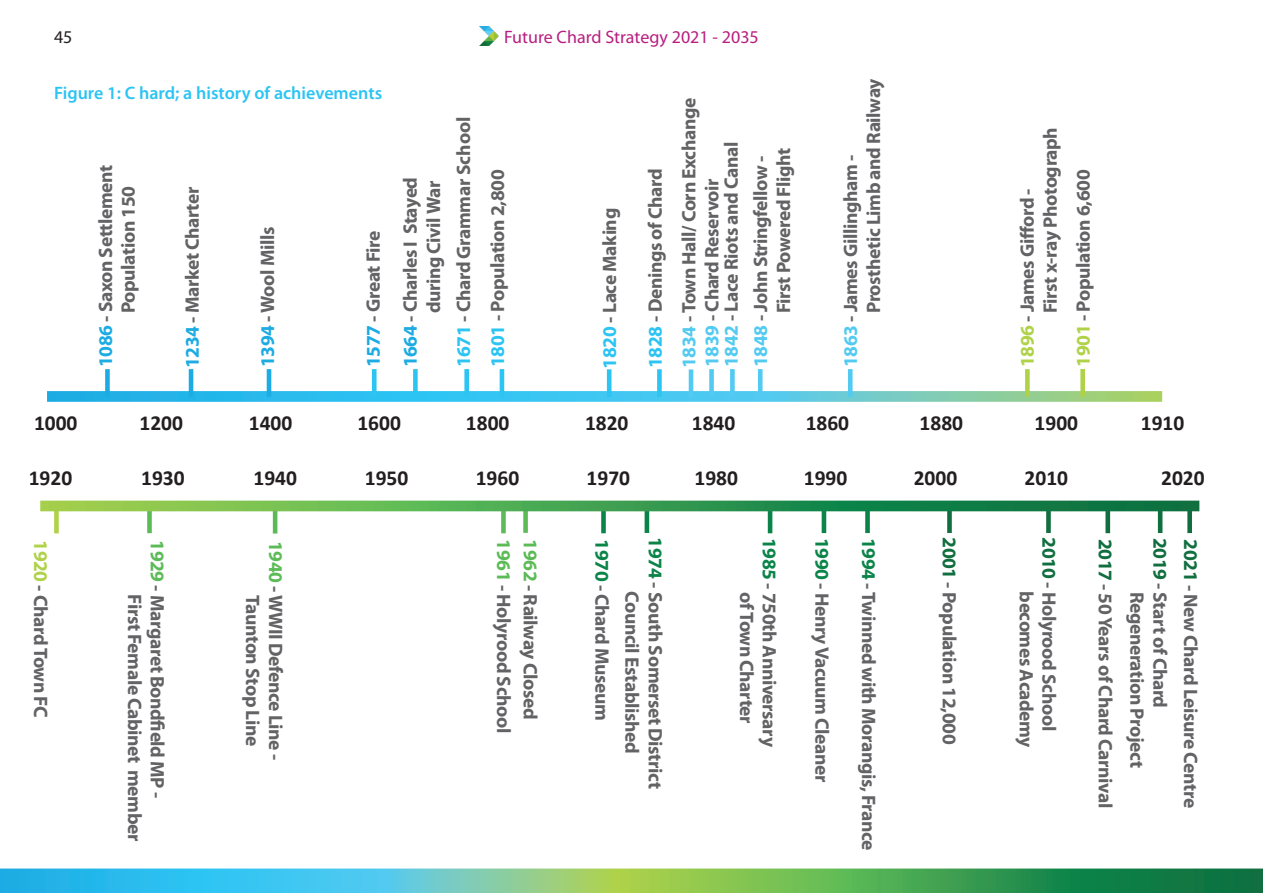
<style>
.page{position:relative;width:1263px;height:893px;background:#fff}
.page>*{position:absolute;margin:0;border:0;box-sizing:border-box;transform-origin:0 0}
.t1{font:700 21.45px "Calibri";color:#231f20}
.t2{font:700 19.5px/22.8px "Myriad Pro";letter-spacing:-.02em;color:#636366}
.t3{font:600 18px "Myriad Pro";color:#2bc4f3}
.t4{font:18px "Myriad Pro";color:#b81e7f}
.t5{font:18px "Myriad Pro";color:#231f20}
.s1{color:#1cabe2}
.s2{color:#2bc4f3}
.s3{color:#52caf1}
.s4{color:#afd249}
.s5{color:#5cbb57}
.s6{color:#0b8449}
.s7{color:#106e3f}
</style>
<div class="page">
<img style="left:480px;top:27px;width:19px;height:18px">
<div style="left:54px;top:506px;width:5px;height:27px;background:#afd249"></div>
<div style="left:147px;top:506px;width:5px;height:27px;background:#5cbb57"></div>
<hr style="left:273px;top:506px;width:4px;height:27px;background:#5cbb57">
<div style="left:501px;top:506px;width:5px;height:27px;background:#5cbb57"></div>
<div style="left:523px;top:505px;width:5px;height:28px;background:#5cbb57"></div>
<div style="left:601px;top:506px;width:5px;height:27px;background:#0b8449"></div>
<hr style="left:822px;top:505px;width:4px;height:28px;background:#0b8449">
<div style="left:947px;top:505px;width:5px;height:28px;background:#106e3f"></div>
<hr style="left:645px;top:505px;width:4px;height:28px;background:#0b8449">
<hr style="left:768px;top:506px;width:4px;height:27px;background:#0b8449">
<div style="left:865px;top:505px;width:5px;height:28px;background:#0b8449"></div>
<div style="left:1046px;top:505px;width:5px;height:28px;background:#106e3f"></div>
<div style="left:1105px;top:506px;width:5px;height:27px;background:#106e3f"></div>
<div style="left:1187px;top:505px;width:5px;height:28px;background:#106e3f"></div>
<hr style="left:1158px;top:505px;width:4px;height:28px;background:#106e3f">
<svg style="left:40px;top:501px;width:1159px;height:10px"></svg>
<svg style="left:0;top:868px;width:1263px;height:25px"></svg>
<svg style="left:47px;top:391px;width:1115px;height:11px"></svg>
<hr style="left:372px;top:369px;width:4px;height:28px;background:#2bc4f3">
<div style="left:105px;top:369px;width:5px;height:28px;background:#1cabe2"></div>
<hr style="left:189px;top:369px;width:4px;height:28px;background:#1cabe2">
<hr style="left:267px;top:369px;width:4px;height:28px;background:#1cabe2">
<div style="left:413px;top:369px;width:5px;height:28px;background:#2bc4f3"></div>
<div style="left:464px;top:369px;width:5px;height:28px;background:#2bc4f3"></div>
<hr style="left:500px;top:369px;width:4px;height:28px;background:#2bc4f3">
<hr style="left:607px;top:369px;width:4px;height:28px;background:#2bc4f3">
<div style="left:657px;top:369px;width:5px;height:28px;background:#2bc4f3"></div>
<div style="left:709px;top:369px;width:5px;height:28px;background:#52caf1"></div>
<hr style="left:689px;top:369px;width:4px;height:28px;background:#52caf1">
<div style="left:730px;top:369px;width:5px;height:28px;background:#52caf1"></div>
<hr style="left:758px;top:369px;width:4px;height:28px;background:#52caf1">
<hr style="left:848px;top:369px;width:4px;height:28px;background:#52caf1">
<div style="left:1025px;top:369px;width:5px;height:28px;background:#afd249"></div>
<div style="left:1080px;top:369px;width:5px;height:28px;background:#afd249"></div>
<p class="t5" style="left:54px;top:25px;width:20px">45</p>
<p class="t3" style="left:54px;top:82px;width:330px">Figure 1: C hard; a history of achievements</p>
<p class="t2" style="left:93px;top:313px;width:150px;text-indent:-54px;rotate:-90deg"><span class="s1">1086</span> - Saxon Settlement<br>Population 150</p>
<p class="t2" style="left:180px;top:368px;width:183px;rotate:-90deg"><span class="s1">1234</span> - Market Charter</p>
<p class="t2" style="left:256px;top:367px;width:142px;rotate:-90deg"><span class="s1">1394</span> - Wool Mills</p>
<p class="t2" style="left:361px;top:367px;width:138px;rotate:-90deg"><span class="s1">1577</span> - Great Fire</p>
<p class="t4" style="left:504px;top:25px;width:256px">Future Chard Strategy 2021 - 2035</p>
<p class="t2" style="left:398px;top:367px;width:192px;line-height:23.4px;text-align:right;rotate:-90deg"><span class="s1">1664</span> - Charles I Stayed during Civil War</p>
<p class="t2" style="left:451px;top:367px;width:252px;rotate:-90deg"><span class="s2">1671</span> - Chard Grammar School</p>
<p class="t2" style="left:486px;top:367px;width:199px;rotate:-90deg"><span class="s2">1801</span> - Population 2,800</p>
<p class="t2" style="left:597px;top:369px;width:162px;rotate:-90deg"><span class="s2">1820</span> - Lace Making</p>
<p class="t2" style="left:677px;top:368px;width:272px;rotate:-90deg"><span class="s3">1834</span> - Town Hall/ Corn Exchange</p>
<p class="t2" style="left:719px;top:367px;width:227px;rotate:-90deg"><span class="s3">1842</span> - Lace Riots and Canal</p>
<p class="t2" style="left:749px;top:313px;width:167px;text-indent:-54px;rotate:-90deg"><span class="s3">1848</span> - John Stringfellow -<br>First Powered Flight</p>
<p class="t2" style="left:643px;top:368px;width:201px;rotate:-90deg"><span class="s2">1828</span> - Denings of Chard</p>
<p class="t2" style="left:700px;top:367px;width:190px;rotate:-90deg"><span class="s3">1839</span> - Chard Reservoir</p>
<p class="t2" style="left:839px;top:313px;width:236px;text-indent:-54px;rotate:-90deg"><span class="s3">1863</span> - James Gillingham -<br>Prosthetic Limb and Railway</p>
<p class="t2" style="left:1015px;top:313px;width:188px;text-indent:-54px;rotate:-90deg"><span class="s4">1896</span> - James Gifford -<br>First x-ray Photograph</p>
<p class="t2" style="left:1071px;top:366px;width:198px;rotate:-90deg"><span class="s4">1901</span> - Population 6,600</p>
<p class="t1" style="left:34px;top:408px;width:45px">1000</p>
<p class="t1" style="left:139px;top:408px;width:45px">1200</p>
<p class="t1" style="left:249px;top:408px;width:45px">1400</p>
<p class="t1" style="left:357px;top:408px;width:45px">1600</p>
<p class="t1" style="left:466px;top:408px;width:45px">1800</p>
<p class="t1" style="left:585px;top:408px;width:45px">1820</p>
<p class="t1" style="left:692px;top:408px;width:45px">1840</p>
<p class="t1" style="left:806px;top:408px;width:45px">1860</p>
<p class="t1" style="left:920px;top:408px;width:45px">1880</p>
<p class="t1" style="left:1034px;top:408px;width:45px">1900</p>
<p class="t1" style="left:1141px;top:408px;width:45px">1910</p>
<p class="t1" style="left:29px;top:462px;width:45px">1920</p>
<p class="t1" style="left:141px;top:462px;width:45px">1930</p>
<p class="t1" style="left:254px;top:462px;width:45px">1940</p>
<p class="t1" style="left:365px;top:462px;width:45px">1950</p>
<p class="t1" style="left:476px;top:462px;width:45px">1960</p>
<p class="t1" style="left:587px;top:462px;width:45px">1970</p>
<p class="t1" style="left:694px;top:462px;width:45px">1980</p>
<p class="t1" style="left:804px;top:462px;width:45px">1990</p>
<p class="t1" style="left:914px;top:462px;width:45px">2000</p>
<p class="t1" style="left:1024px;top:462px;width:45px">2010</p>
<p class="t1" style="left:1161px;top:462px;width:45px">2020</p>
<p class="t2" style="left:53px;top:540px;width:179px;rotate:90deg"><span class="s4">1920</span> - Chard Town FC</p>
<p class="t2" style="left:170px;top:594px;width:249px;text-indent:-54px;rotate:90deg"><span class="s5">1929</span> - Margaret Bondfield MP -<br>First Female Cabinet member</p>
<p class="t2" style="left:288px;top:595px;width:166px;text-indent:-54px;rotate:90deg"><span class="s5">1940</span> - WWII Defence Line -<br>Taunton Stop Line</p>
<p class="t2" style="left:516px;top:539px;width:195px;rotate:90deg"><span class="s5">1961</span> - Holyrood School</p>
<p class="t2" style="left:543px;top:539px;width:181px;rotate:90deg"><span class="s5">1962</span> - Railway Closed</p>
<p class="t2" style="left:614px;top:539px;width:183px;rotate:90deg"><span class="s6">1970</span> - Chard Museum</p>
<p class="t2" style="left:834px;top:538px;width:246px;rotate:90deg"><span class="s6">1990</span> - Henry Vacuum Cleaner</p>
<p class="t2" style="left:961px;top:537px;width:209px;rotate:90deg"><span class="s7">2001</span> - Population 12,000</p>
<p class="t2" style="left:668px;top:591px;width:199px;line-height:23.4px;text-indent:-54px;rotate:90deg"><span class="s6">1974</span> - South Somerset District<br>Council Established</p>
<p class="t2" style="left:781px;top:592px;width:156px;text-indent:-54px;rotate:90deg"><span class="s6">1985</span> - 750th Anniversary of Town Charter</p>
<p class="t2" style="left:881px;top:538px;width:314px;rotate:90deg"><span class="s6">1994</span> - Twinned with Morangis, France</p>
<p class="t2" style="left:1061px;top:591px;width:158px;text-indent:-54px;rotate:90deg"><span class="s7">2010</span> - Holyrood School becomes Academy</p>
<p class="t2" style="left:1117px;top:539px;width:271px;rotate:90deg"><span class="s7">2017</span> - 50 Years of Chard Carnival</p>
<p class="t2" style="left:1202px;top:539px;width:270px;rotate:90deg"><span class="s7">2021</span> - New Chard Leisure Centre</p>
<p class="t2" style="left:1172px;top:592px;width:178px;text-indent:-54px;rotate:90deg"><span class="s7">2019</span> - Start of Chard<br>Regeneration Project</p>
</div>
